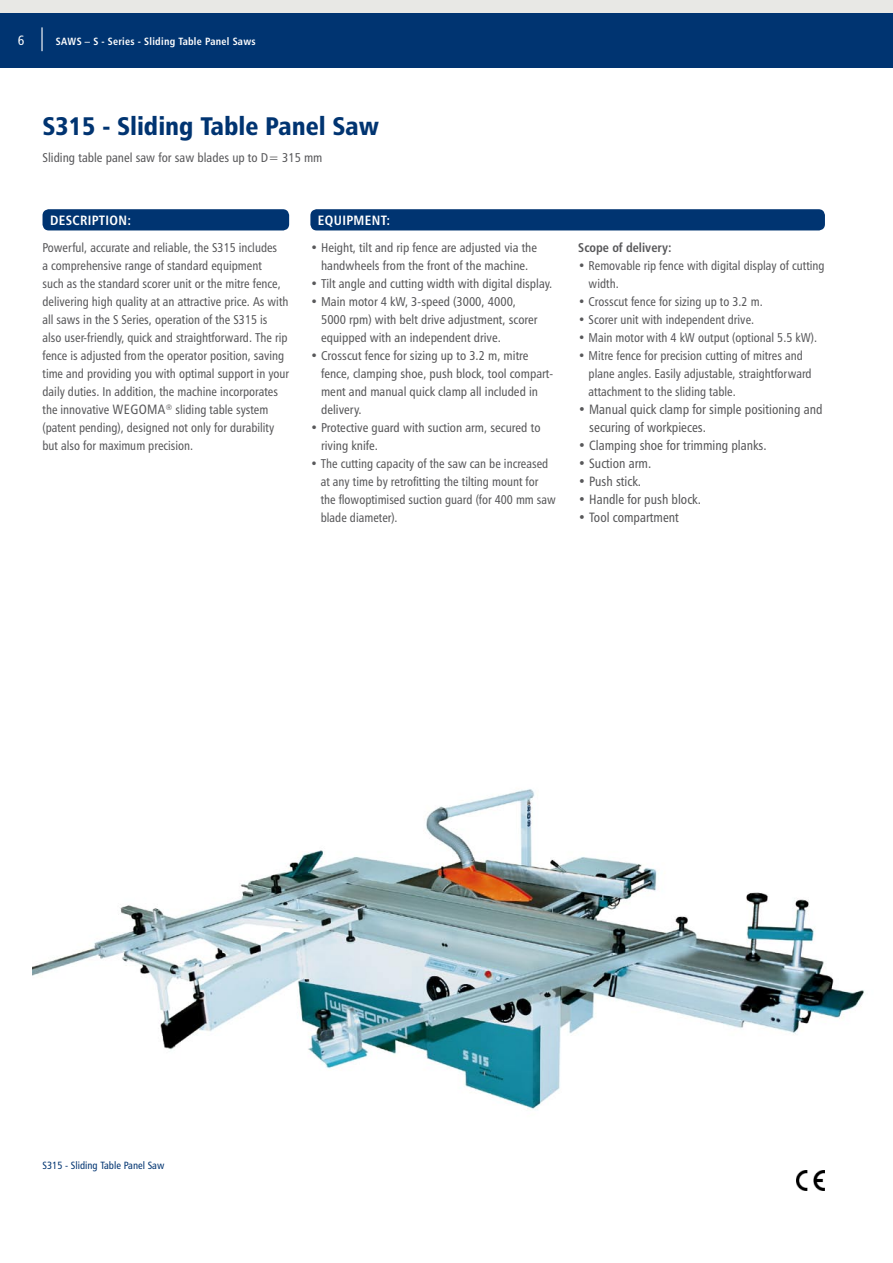
<style>
.page{position:relative;width:893px;height:1263px;background:#fff}
.page>*{position:absolute;margin:0;border:0;box-sizing:border-box;transform-origin:0 0}
.t1{font:25.5px "Humanist 777 BT Black Condensed B";color:#003471}
.t2{font:13.5px/18px "Humanist 777 BT Roman Condensed B";color:#58585a}
.t3{font:13.5px "Humanist 777 BT Bold Condensed B";letter-spacing:.025em;color:#fff}
.t4{font:13.5px "Humanist 777 BT Roman Condensed B";color:#fff}
.t5{font:12.75px/18px "Humanist 777 BT Roman Condensed B";color:#58585a}
.t6{font:12.75px "Humanist 777 BT Bold Condensed B";color:#58585a}
.t7{font:10.5px "Humanist 777 BT Bold Condensed B";letter-spacing:.025em;color:#fff}
.t8{font:10.5px "Humanist 777 BT Roman Condensed B";color:#003471}
.s1{font-size:13.5px}
</style>
<div class="page">
<div style="left:0;top:13px;width:893px;height:54px;background:#003471"></div>
<div style="left:0;top:0;width:893px;height:13px;background:#e8e8e5"></div>
<hr style="left:41px;top:27px;width:2px;height:24px;background:#fff">
<div style="left:310px;top:209px;width:515px;height:21px;background:#003471;border-radius:6px"></div>
<img style="left:32px;top:789px;width:833px;height:321px">
<div style="left:43px;top:209px;width:246px;height:21px;background:#003471;border-radius:6px"></div>
<img style="left:797px;top:1171px;width:28px;height:20px">
<p class="t4" style="left:18px;top:32px;width:8px">6</p>
<p class="t7" style="left:56px;top:35px;width:201px">SAWS – S - Series - Sliding Table Panel Saws</p>
<p class="t1" style="left:43px;top:110px;width:338px">S315 - Sliding Table Panel Saw</p>
<p class="t5" style="left:43px;top:148px;width:281px">Sliding table panel saw for saw blades up to D= 315 mm</p>
<p class="t3" style="left:50px;top:212px;width:83px">DESCRIPTION:</p>
<p class="t5" style="left:43px;top:238px;width:248px">Powerful, accurate and reliable, the S315 includes<br>a comprehensive range of standard equipment<br>such as the standard scorer unit or the mitre fence, delivering high quality at an attractive price. As with all saws in the S Series, operation of the S315 is also user-friendly, quick and straightforward. The rip fence is adjusted from the operator position, saving time and providing you with optimal support in your daily duties. In addition, the machine incorporates the innovative <span class="s1">WEGOMA</span><sup>®</sup> sliding table system (patent pending), designed not only for durability but also for maximum precision.</p>
<p class="t3" style="left:318px;top:212px;width:74px">EQUIPMENT:</p>
<p class="t5" style="left:310px;top:238px;width:228px;text-align:center">• Height, tilt and rip fence are adjusted via the handwheels from the front of the machine.</p>
<p class="t5" style="left:310px;top:274px;width:243px">• Tilt angle and cutting width with digital display.</p>
<p class="t5" style="left:321px;top:292px;width:218px;text-indent:-11px">• Main motor 4 kW, 3-speed (3000, 4000,<br>5000 rpm) with belt drive adjustment, scorer equipped with an independent drive.</p>
<p class="t5" style="left:321px;top:346px;width:234px;text-indent:-11px">• Crosscut fence for sizing up to 3.2 m, mitre fence, clamping shoe, push block, tool compart&shy;ment and manual quick clamp all included in delivery.</p>
<p class="t5" style="left:321px;top:418px;width:221px;text-indent:-11px">• Protective guard with suction arm, secured to riving knife.</p>
<p class="t5" style="left:321px;top:454px;width:237px;text-indent:-10px">• The cutting capacity of the saw can be increased at any time by retrofitting the tilting mount for the flowoptimised suction guard (for 400 mm saw blade diameter).</p>
<p class="t6" style="left:578px;top:240px;width:95px">Scope of delivery:</p>
<p class="t5" style="left:589px;top:256px;width:237px;text-indent:-10px">• Removable rip fence with digital display of cutting width.</p>
<p class="t5" style="left:578px;top:292px;width:186px">• Crosscut fence for sizing up to 3.2 m.</p>
<p class="t5" style="left:578px;top:310px;width:177px">• Scorer unit with independent drive.</p>
<p class="t5" style="left:578px;top:328px;width:240px">• Main motor with 4 kW output (optional 5.5 kW).</p>
<p class="t5" style="left:589px;top:346px;width:225px;text-indent:-10px">• Mitre fence for precision cutting of mitres and plane angles. Easily adjustable, straightforward attachment to the sliding table.</p>
<p class="t2" style="left:589px;top:400px;width:235px;text-indent:-11px">• Manual quick clamp for simple positioning and securing of workpieces.</p>
<p class="t2" style="left:578px;top:436px;width:190px">• Clamping shoe for trimming planks.</p>
<p class="t2" style="left:578px;top:454px;width:74px">• Suction arm.</p>
<p class="t2" style="left:578px;top:472px;width:64px">• Push stick.</p>
<p class="t2" style="left:578px;top:490px;width:124px">• Handle for push block.</p>
<p class="t2" style="left:578px;top:508px;width:102px">• Tool compartment</p>
<p class="t8" style="left:43px;top:1159px;width:123px">S315 - Sliding Table Panel Saw</p>
</div>
